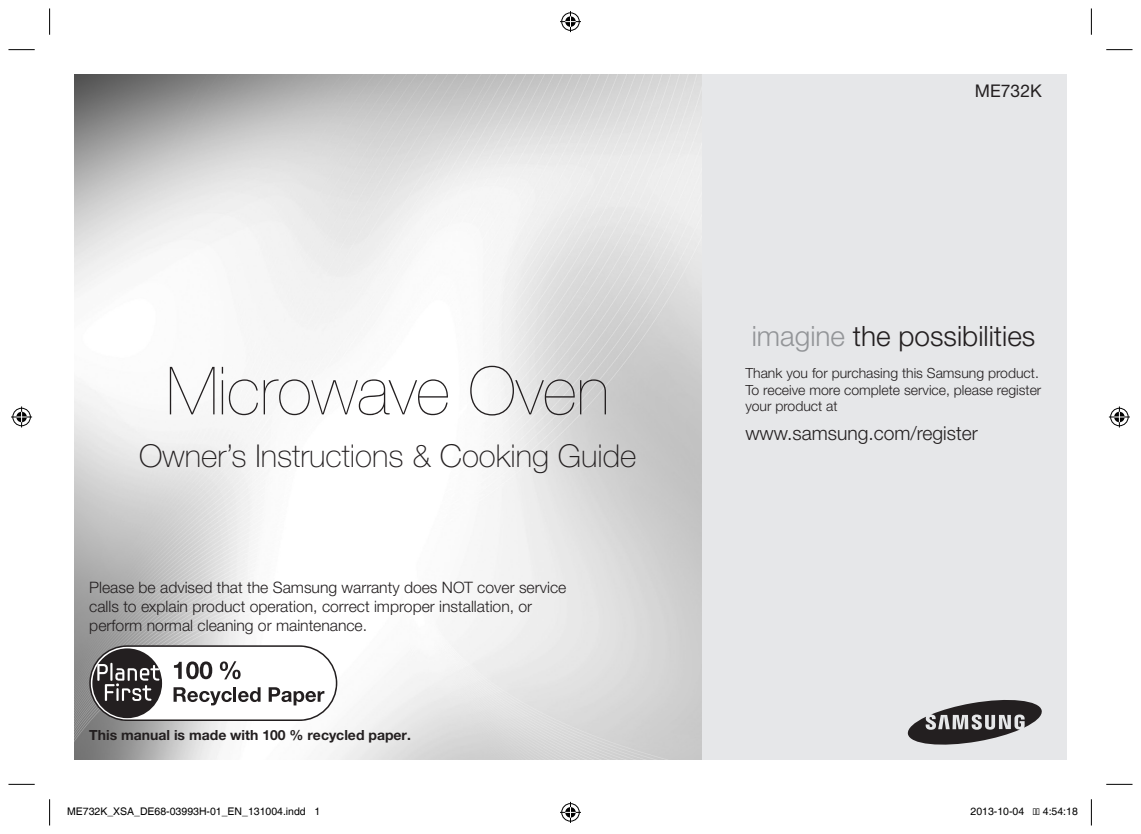
<style>
.page{position:relative;width:1141px;height:834px;background:#fff}
.page>*{position:absolute;margin:0;border:0;box-sizing:border-box;transform-origin:0 0}
.t1{font:200 66.5px "Helvetica Neue LT Pro";color:#231f20}
.t2{font:100 31.5px "Helvetica Neue LT Pro";color:#231f20}
.t3{font:300 28px "Helvetica Neue LT Pro";color:#231f20}
.t4{font:300 19.25px "Helvetica Neue LT Pro";color:#231f20}
.t5{font:17.5px "Helvetica Neue LTW1 G";color:#231f20}
.t6{font:300 15.75px/18.9px "Helvetica Neue LTW1 G";color:#231f20}
.t7{font:300 14px/16.8px "Helvetica Neue LT Pro";color:#231f20}
.t8{font:700 14px "Helvetica Neue LT Pro";color:#231f20}
.t9{font:10.5px "Helvetica";color:#000}
.s1{color:#939598}
</style>
<div class="page">
<div style="left:388px;top:74px;width:679px;height:685px;background:#e6e7e9"></div>
<img style="left:74px;top:74px;width:627px;height:685px">
<svg style="left:908px;top:700px;width:134px;height:44px"></svg>
<svg style="left:89px;top:645px;width:248px;height:75px"></svg>
<svg style="left:8px;top:49px;width:27px;height:1px"></svg>
<svg style="left:1106px;top:49px;width:26px;height:1px"></svg>
<svg style="left:8px;top:783px;width:27px;height:1px"></svg>
<svg style="left:1106px;top:783px;width:26px;height:1px"></svg>
<svg style="left:49px;top:8px;width:1px;height:27px"></svg>
<svg style="left:49px;top:799px;width:1px;height:26px"></svg>
<svg style="left:1091px;top:8px;width:1px;height:27px"></svg>
<svg style="left:1091px;top:799px;width:1px;height:26px"></svg>
<svg style="left:560px;top:11px;width:21px;height:21px"></svg>
<svg style="left:560px;top:801px;width:21px;height:21px"></svg>
<svg style="left:11px;top:406px;width:21px;height:21px"></svg>
<svg style="left:1109px;top:406px;width:21px;height:21px"></svg>
<h1 class="t1" style="left:166px;top:352px;width:445px">Microwave Oven</h1>
<h2 class="t2" style="left:139px;top:438px;width:499px">Owner’s Instructions &amp; Cooking Guide</h2>
<p class="t6" style="left:89px;top:578px;width:479px">Please be advised that the Samsung warranty does NOT cover service calls to explain product operation, correct improper installation, or perform normal cleaning or maintenance.</p>
<p class="t8" style="left:89px;top:726px;width:323px">This manual is made with 100 % recycled paper.</p>
<p class="t5" style="left:975px;top:80px;width:68px">mE732K</p>
<h3 class="t3" style="left:752px;top:319px;width:285px"><span class="s1">imagine</span> the possibilities</h3>
<p class="t7" style="left:745px;top:364px;width:297px">Thank you for purchasing this Samsung product.<br>To receive more complete service, please register your product at</p>
<p class="t4" style="left:745px;top:421px;width:234px">www.samsung.com/register</p>
<p class="t9" style="left:67px;top:805px;width:255px">ME732K_XSA_DE68-03993H-01_EN_131004.indd 1</p>
<p class="t9" style="left:971px;top:805px;width:55px">2013-10-04</p>
<p class="t9" style="left:1043px;top:805px;width:37px">4:54:18</p>
</div>
